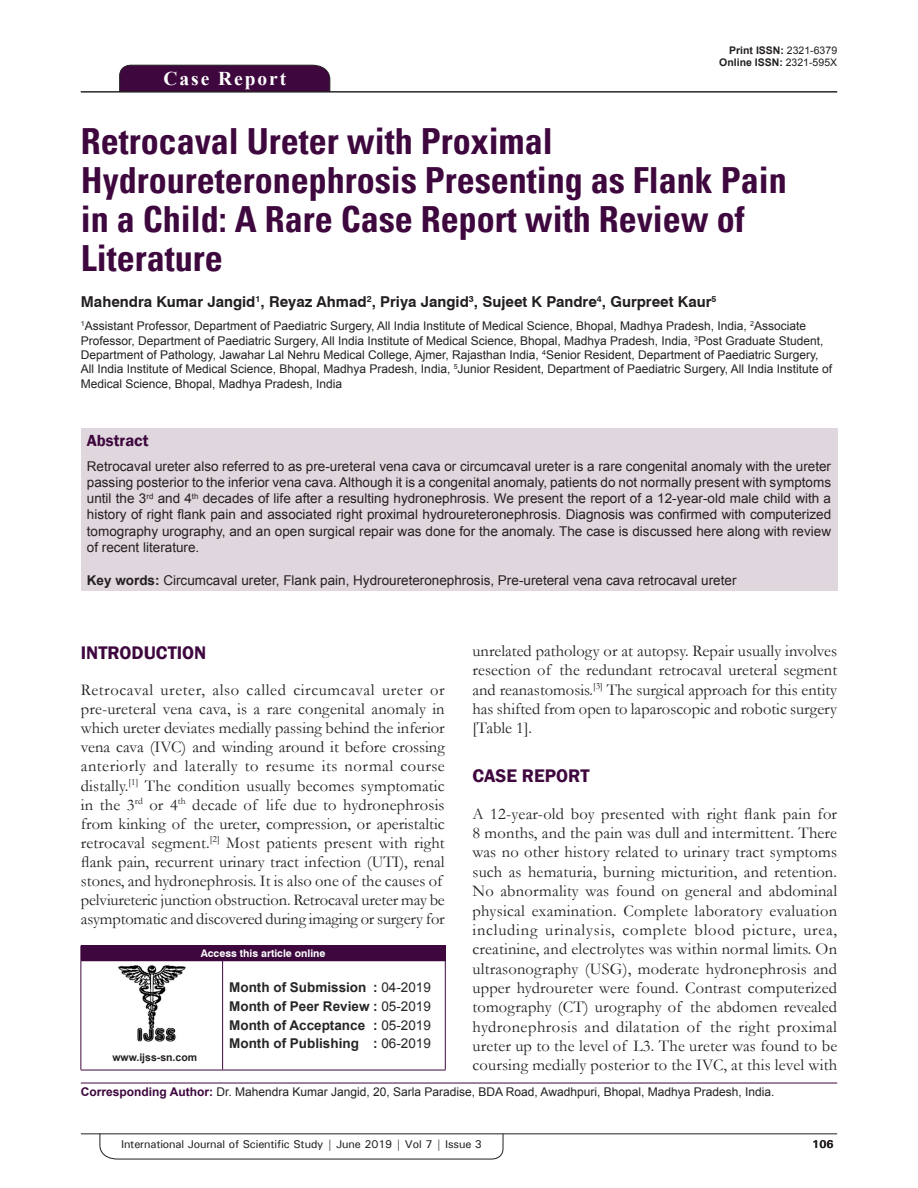
<style>
.page{position:relative;width:918px;height:1188px;background:#fff}
.page>*{position:absolute;margin:0;border:0;box-sizing:border-box;transform-origin:0 0}
.AT{font:700 condensed 36px/39px "Univers";color:#3e083e}
.AH{font:700 19.5px "Times New Roman";letter-spacing:.1em;color:#fff}
.t1{font:600 18.75px "Franklin Gothic";color:#3e083e}
.TX{font:16.5px/19.4px "Garamond";color:#231f20;text-align:justify}
.ABSH{font:600 16.5px "Franklin Gothic";color:#3e083e}
.AU{font:700 15px "Swiss 721 BT";color:#231f20}
.ABS_1{font:13.5px/16.2px "Arial";color:#231f20;text-align:justify}
.HIS{font:700 13.5px/18.8px "Arial";color:#282526;text-align:justify}
.KWD{font:13.5px "Arial";color:#231f20}
.AFF{font:12px/14.4px "Arial";color:#231f20}
.ADD{font:12px "Arial";color:#231f20}
.RF{font:500 11.25px "Univers";letter-spacing:-.01em;color:#231f20}
.t2{font:700 11.25px "Univers";color:#231f20}
.DOI{font:700 10.5px "Arial";color:#231f20}
.AAO{font:700 10.5px "Swiss 721 BT";color:#fff}
.Web{font:700 10.5px "Arial";color:#231f20}
.s1{font-weight:400}
.s2{font-weight:700}
.s3{font-weight:700;color:#3e083e}
</style>
<div class="page">
<hr style="left:81px;top:1134px;width:756px;height:1px;background:#231f20">
<svg style="left:100px;top:1133px;width:403px;height:26px"></svg>
<div style="left:119px;top:65px;width:211px;height:26px;background:#3e083e"></div>
<hr style="left:81px;top:91px;width:756px;height:1px;background:#231f20">
<div style="left:81px;top:429px;width:756px;height:162px;background:#e0d7de"></div>
<div style="left:81px;top:946px;width:364px;height:15px;background:#3e083e"></div>
<svg style="left:445px;top:946px;width:1px;height:14px"></svg>
<hr style="left:81px;top:961px;width:1px;height:109px;background:#3e083e">
<hr style="left:223px;top:960px;width:223px;height:1px;background:#3e083e">
<hr style="left:222px;top:961px;width:1px;height:109px;background:#3e083e">
<hr style="left:445px;top:961px;width:1px;height:109px;background:#3e083e">
<hr style="left:223px;top:1070px;width:223px;height:1px;background:#3e083e">
<hr style="left:81px;top:1070px;width:142px;height:1px;background:#3e083e">
<img style="left:118px;top:965px;width:68px;height:76px">
<hr style="left:81px;top:1083px;width:756px;height:1px;background:#3e083e">
<p class="AH" style="left:163px;top:64px;width:124px">Case Report</p>
<p class="DOI" style="left:729px;top:42px;width:109px">Print ISSN: <span class="s1">2321-6379</span></p>
<p class="DOI" style="left:719px;top:55px;width:119px">Online ISSN: <span class="s1">2321-595X</span></p>
<p class="AT" style="left:81px;top:122px;width:707px">Retrocaval Ureter with Proximal Hydroureteronephrosis Presenting as Flank Pain in a Child: A Rare Case Report with Review of Literature</p>
<p class="AU" style="left:81px;top:293px;width:637px">Mahendra Kumar Jangid<sup>1</sup>, Reyaz Ahmad<sup>2</sup>, Priya Jangid<sup>3</sup>, Sujeet K Pandre<sup>4</sup>, Gurpreet Kaur<sup>5</sup></p>
<p class="AFF" style="left:81px;top:319px;width:753px"><sup>1</sup>Assistant Professor, Department of Paediatric Surgery, All India Institute of Medical Science, Bhopal, Madhya Pradesh, India, <sup>2</sup>Associate Professor, Department of Paediatric Surgery, All India Institute of Medical Science, Bhopal, Madhya Pradesh, India, <sup>3</sup>Post Graduate Student, Department of Pathology, Jawahar Lal Nehru Medical College, Ajmer, Rajasthan India, <sup>4</sup>Senior Resident, Department of Paediatric Surgery, All India Institute of Medical Science, Bhopal, Madhya Pradesh, India, <sup>5</sup>Junior Resident, Department of Paediatric Surgery, All India Institute of Medical Science, Bhopal, Madhya Pradesh, India</p>
<p class="ABSH" style="left:87px;top:430px;width:63px">Abstract</p>
<p class="ABS_1" style="left:87px;top:458px;width:746px">Retrocaval ureter also referred to as pre-ureteral vena cava or circumcaval ureter is a rare congenital anomaly with the ureter passing posterior to the inferior vena cava. Although it is a congenital anomaly, patients do not normally present with symptoms until the 3<sup>rd</sup> and 4<sup>th</sup> decades of life after a resulting hydronephrosis. We present the report of a 12-year-old male child with a history of right flank pain and associated right proximal hydroureteronephrosis. Diagnosis was confirmed with computerized tomography urography, and an open surgical repair was done for the anomaly. The case is discussed here along with review of recent literature.</p>
<p class="KWD" style="left:87px;top:571px;width:651px"><span class="s2">Key words:</span> Circumcaval ureter, Flank pain, Hydroureteronephrosis, Pre-ureteral vena cava retrocaval ureter</p>
<p class="TX" style="left:473px;top:641px;width:366px">unrelated pathology or at autopsy. Repair usually involves resection of the redundant retrocaval ureteral segment and reanastomosis.<sup>[3]</sup> The surgical approach for this entity has shifted from open to laparoscopic and robotic surgery [Table 1].</p>
<h1 class="t1" style="left:473px;top:764px;width:119px">CASE REPORT</h1>
<p class="TX" style="left:473px;top:803px;width:366px">A 12-year-old boy presented with right flank pain for 8 months, and the pain was dull and intermittent. There was no other history related to urinary tract symptoms such as hematuria, burning micturition, and retention.<br>No abnormality was found on general and abdominal physical examination. Complete laboratory evaluation including urinalysis, complete blood picture, urea, creatinine, and electrolytes was within normal limits. On ultrasonography (USG), moderate hydronephrosis and upper hydroureter were found. Contrast computerized tomography (CT) urography of the abdomen revealed hydronephrosis and dilatation of the right proximal ureter up to the level of L3. The ureter was found to be coursing medially posterior to the IVC, at this level with</p>
<h1 class="t1" style="left:81px;top:641px;width:127px">INTRODUCTION</h1>
<p class="TX" style="left:81px;top:680px;width:365px;text-align:left">Retrocaval ureter, also called circumcaval ureter or pre-ureteral vena cava, is a rare congenital anomaly in which ureter deviates medially passing behind the inferior vena cava (IVC) and winding around it before crossing anteriorly and laterally to resume its normal course distally.<sup>[1]</sup> The condition usually becomes symptomatic in the 3<sup>rd</sup> or 4<sup>th</sup> decade of life due to hydronephrosis from kinking of the ureter, compression, or aperistaltic retrocaval segment.<sup>[2]</sup> Most patients present with right flank pain, recurrent urinary tract infection (UTI), renal stones, and hydronephrosis. It is also one of the causes of pelviureteric junction obstruction. Retrocaval ureter may be asymptomatic and discovered during imaging or surgery for</p>
<p class="AAO" style="left:201px;top:947px;width:126px">Access this article online</p>
<p class="HIS" style="left:229px;top:978px;width:203px">Month of Submission : <span class="s1">04-2019<br></span>Month of Peer Review : <span class="s1">05-2019<br></span>Month of Acceptance : <span class="s1">05-2019<br></span>Month of Publishing : <span class="s1">06-2019</span></p>
<p class="ADD" style="left:81px;top:1084px;width:695px"><span class="s3">Corresponding Author:</span> Dr. Mahendra Kumar Jangid, 20, Sarla Paradise, BDA Road, Awadhpuri, Bhopal, Madhya Pradesh, India.</p>
<p class="Web" style="left:112px;top:1050px;width:86px">www.ijss-sn.com</p>
<p class="RF" style="left:121px;top:1137px;width:363px">International Journal of Scientific Study | June 2019 | Vol 7 | Issue 3</p>
<p class="t2" style="left:812px;top:1137px;width:23px">106</p>
</div>
